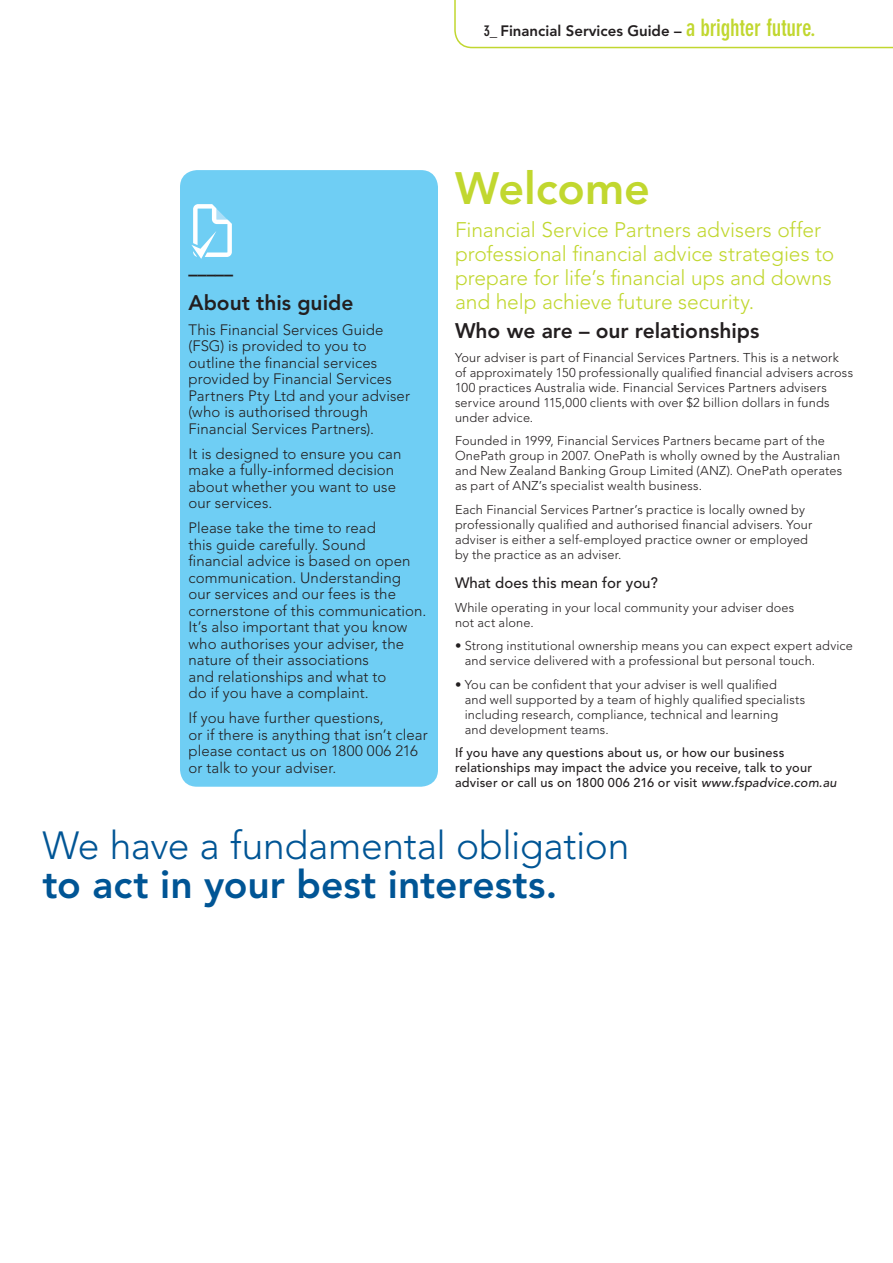
<style>
.page{position:relative;width:893px;height:1263px;background:#fff}
.page>*{position:absolute;margin:0;border:0;box-sizing:border-box;transform-origin:0 0}
.t1{font:800 45px "Avenir LT Std";color:#c1d72f}
.t2{font:300 39px "Avenir LT Std";letter-spacing:-.01em;color:#005595}
.t3{font:800 39px "Avenir LT Std";color:#005595}
.t4{font:300 21px/24px "Avenir LT Std";letter-spacing:-.005em;color:#c1d72f}
.t5{font:800 21px "Avenir LT Std";color:#231f20}
.t6{font:800 18px "Avenir LT Std";color:#231f20}
.t7{font:300 15px/16.5px "Avenir LT Std";letter-spacing:.005em;color:#231f20}
.t8{font:800 15px "Avenir LT Std";color:#231f20}
.t9{font:500 15px "Avenir LT Std";color:#231f20}
.t10{font:300 12.75px/15px "Avenir LT Std";letter-spacing:.015em;color:#231f20}
.t11{font:500 12.75px/15px "Avenir LT Std";letter-spacing:.015em;color:#231f20}
.s1{font-family:"DIN Neuzeit Grotesk Std";font-weight:700;font-stretch:condensed}
.s2{font-family:"DIN Neuzeit Grotesk Std";font-weight:700;font-stretch:condensed;font-size:23.55px;color:#c1d72f}
.s3{font-style:italic}
</style>
<div class="page">
<svg style="left:454px;top:0;width:439px;height:49px"></svg>
<hr style="left:0;top:954px;width:1px;height:309px;background:#e6f63e">
<div style="left:180px;top:170px;width:258px;height:617px;background:#6fcef4;border-radius:17px"></div>
<svg style="left:191px;top:204px;width:41px;height:55px"></svg>
<p class="t8" style="left:484px;top:22px;width:334px"><span class="s1">3_</span> Financial Services Guide – <span class="s2">a brighter future.</span></p>
<h3 class="t6" style="left:189px;top:263px;width:46px">–––––</h3>
<h3 class="t5" style="left:189px;top:290px;width:166px">About this guide</h3>
<p class="t7" style="left:189px;top:321px;width:223px">This Financial Services Guide (FSG) is provided to you to outline the financial services provided by Financial Services<br>Partners Pty Ltd and your adviser (who is authorised through<br>Financial Services Partners).</p>
<p class="t7" style="left:189px;top:445px;width:214px">It is designed to ensure you can make a fully-informed decision about whether you want to use our services.</p>
<p class="t7" style="left:189px;top:520px;width:239px">Please take the time to read<br>this guide carefully. Sound<br>financial advice is based on open communication. Understanding our services and our fees is the cornerstone of this communication.<br>It’s also important that you know who authorises your adviser, the nature of their associations<br>and relationships and what to<br>do if you have a complaint.</p>
<p class="t7" style="left:189px;top:710px;width:241px">If you have further questions,<br>or if there is anything that isn’t clear please contact us on 1800 006 216 or talk to your adviser.</p>
<h1 class="t1" style="left:455px;top:162px;width:196px">Welcome</h1>
<h3 class="t4" style="left:455px;top:217px;width:381px">Financial Service Partners advisers offer professional financial advice strategies to prepare for life’s financial ups and downs and help achieve future security.</h3>
<h3 class="t5" style="left:455px;top:318px;width:306px">Who we are – our relationships</h3>
<p class="t10" style="left:455px;top:350px;width:400px">Your adviser is part of Financial Services Partners. This is a network of approximately 150 professionally qualified financial advisers across 100 practices Australia wide. Financial Services Partners advisers service around 115,000 clients with over $2 billion dollars in funds under advice.</p>
<p class="t10" style="left:455px;top:433px;width:389px">Founded in 1999, Financial Services Partners became part of the OnePath group in 2007. OnePath is wholly owned by the Australian and New Zealand Banking Group Limited (ANZ). OnePath operates as part of ANZ’s specialist wealth business.</p>
<p class="t10" style="left:455px;top:502px;width:359px">Each Financial Services Partner’s practice is locally owned by professionally qualified and authorised financial advisers. Your adviser is either a self-employed practice owner or employed by the practice as an adviser.</p>
<p class="t9" style="left:455px;top:574px;width:205px">What does this mean for you?</p>
<p class="t10" style="left:455px;top:600px;width:341px">While operating in your local community your adviser does not act alone.</p>
<p class="t10" style="left:465px;top:638px;width:390px;text-indent:-10px">• Strong institutional ownership means you can expect expert advice and service delivered with a professional but personal touch.</p>
<p class="t10" style="left:465px;top:677px;width:342px;text-indent:-10px">• You can be confident that your adviser is well qualified<br>and well supported by a team of highly qualified specialists including research, compliance, technical and learning<br>and development teams.</p>
<p class="t11" style="left:455px;top:745px;width:383px">If you have any questions about us, or how our business relationships may impact the advice you receive, talk to your adviser or call us on 1800 006 216 or visit <span class="s3">www.fspadvice.com.au</span></p>
<h2 class="t2" style="left:43px;top:822px;width:588px">We have a fundamental obligation</h2>
<h2 class="t3" style="left:43px;top:861px;width:516px">to act in your best interests.</h2>
</div>
